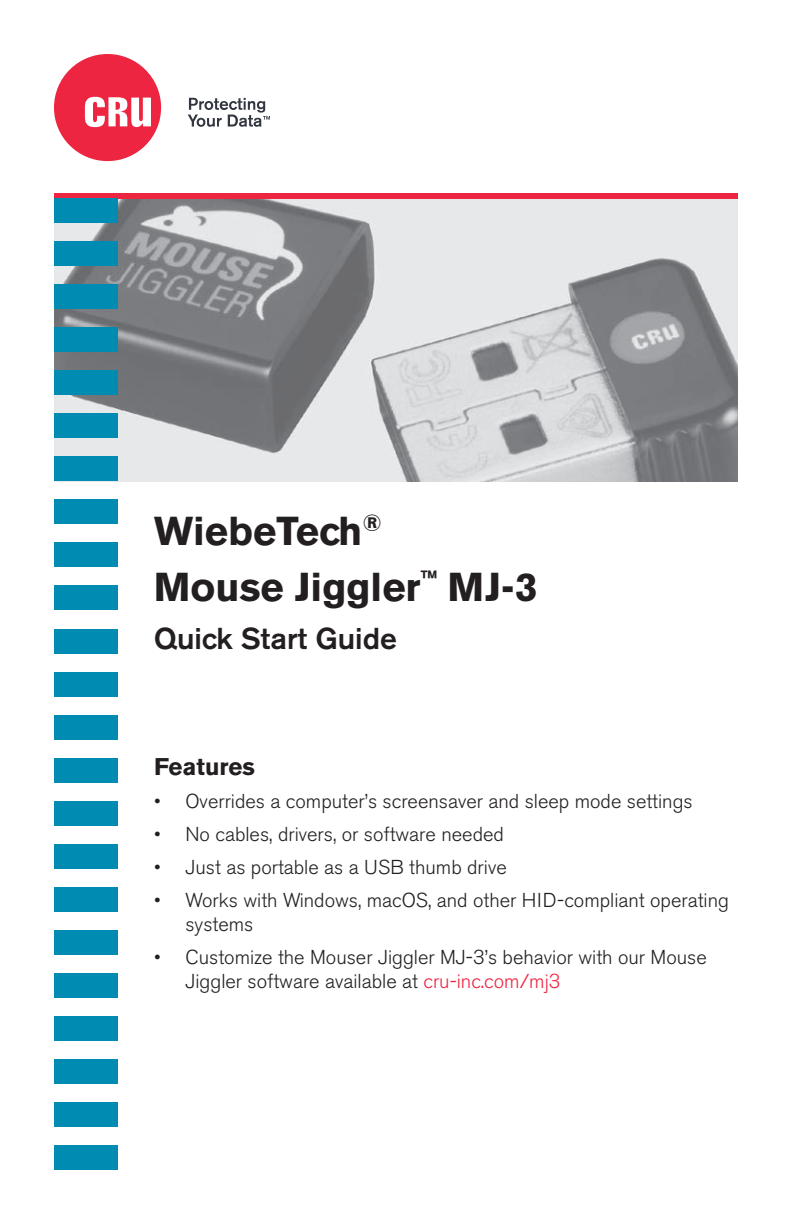
<style>
.page{position:relative;width:792px;height:1224px;background:#fff}
.page>*{position:absolute;margin:0;border:0;box-sizing:border-box;transform-origin:0 0}
.t1{font:700 40px/55.8px "Akzidenz Grotesk BE";color:#231f20}
.t2{font:500 30px "Akzidenz Grotesk BE";color:#231f20}
.t3{font:700 24px "Akzidenz Grotesk BE";color:#231f20}
.t4{font:300 20px/24px "Akzidenz Grotesk BE";color:#231f20}
.s1{color:#ed2541}
</style>
<div class="page">
<img style="left:54px;top:198px;width:684px;height:283px">
<svg style="left:54px;top:54px;width:107px;height:107px"></svg>
<svg style="left:188px;top:98px;width:82px;height:29px"></svg>
<div style="left:54px;top:193px;width:684px;height:5px;background:#ed2541"></div>
<div style="left:54px;top:198px;width:64px;height:25px;background:#008bb3"></div>
<div style="left:54px;top:241px;width:64px;height:25px;background:#008bb3"></div>
<div style="left:54px;top:284px;width:64px;height:25px;background:#008bb3"></div>
<div style="left:54px;top:327px;width:64px;height:25px;background:#008bb3"></div>
<div style="left:54px;top:370px;width:64px;height:25px;background:#008bb3"></div>
<div style="left:54px;top:414px;width:64px;height:24px;background:#008bb3"></div>
<div style="left:54px;top:457px;width:64px;height:24px;background:#008bb3"></div>
<div style="left:54px;top:500px;width:64px;height:24px;background:#008bb3"></div>
<div style="left:54px;top:543px;width:64px;height:24px;background:#008bb3"></div>
<div style="left:54px;top:586px;width:64px;height:24px;background:#008bb3"></div>
<div style="left:54px;top:629px;width:64px;height:24px;background:#008bb3"></div>
<div style="left:54px;top:672px;width:64px;height:24px;background:#008bb3"></div>
<div style="left:54px;top:715px;width:64px;height:24px;background:#008bb3"></div>
<div style="left:54px;top:758px;width:64px;height:24px;background:#008bb3"></div>
<div style="left:54px;top:801px;width:64px;height:25px;background:#008bb3"></div>
<div style="left:54px;top:844px;width:64px;height:25px;background:#008bb3"></div>
<div style="left:54px;top:887px;width:64px;height:25px;background:#008bb3"></div>
<div style="left:54px;top:930px;width:64px;height:25px;background:#008bb3"></div>
<div style="left:54px;top:973px;width:64px;height:25px;background:#008bb3"></div>
<div style="left:54px;top:1016px;width:64px;height:25px;background:#008bb3"></div>
<div style="left:54px;top:1059px;width:64px;height:25px;background:#008bb3"></div>
<div style="left:54px;top:1102px;width:64px;height:25px;background:#008bb3"></div>
<div style="left:54px;top:1146px;width:64px;height:24px;background:#008bb3"></div>
<h1 class="t1" style="left:154px;top:503px;width:385px">WiebeTech<sup>®<br></sup>Mouse Jiggler<sup>™</sup> MJ-3</h1>
<h2 class="t2" style="left:154px;top:620px;width:245px">Quick Start Guide</h2>
<p class="t3" style="left:154px;top:753px;width:102px">Features</p>
<p class="t4" style="left:154px;top:790px;width:540px">• Overrides a computer’s screensaver and sleep mode settings</p>
<p class="t4" style="left:154px;top:823px;width:351px">• No cables, drivers, or software needed</p>
<p class="t4" style="left:154px;top:856px;width:354px">• Just as portable as a USB thumb drive</p>
<p class="t4" style="left:186px;top:889px;width:545px;text-indent:-32px">• Works with Windows, macOS, and other HID-compliant operating systems</p>
<p class="t4" style="left:186px;top:946px;width:523px;text-indent:-32px">• Customize the Mouser Jiggler MJ-3’s behavior with our Mouse<br>Jiggler software available at <span class="s1">cru-inc.com/mj3</span></p>
</div>
